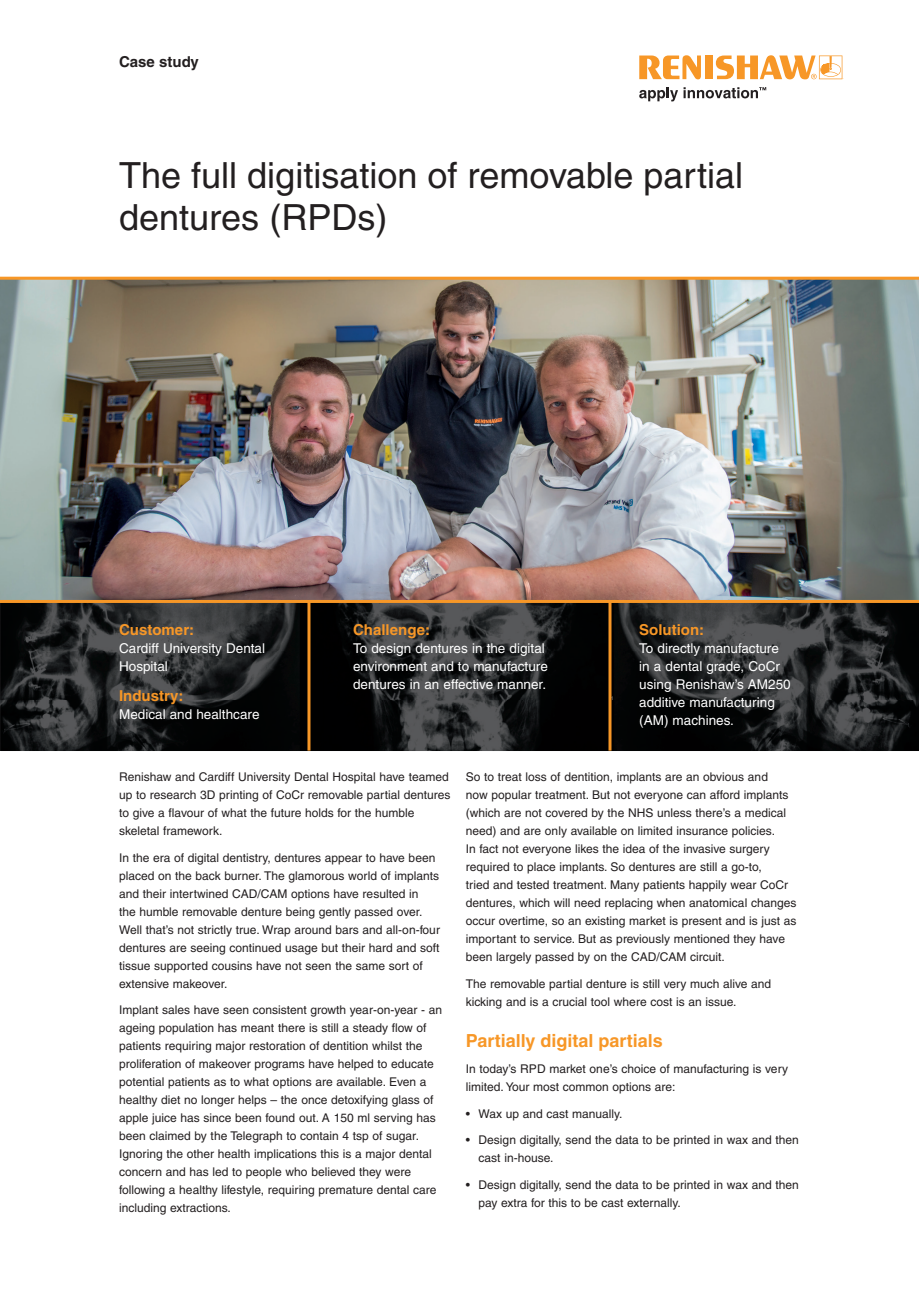
<style>
.page{position:relative;width:919px;height:1289px;background:#fff}
.page>*{position:absolute;margin:0;border:0;box-sizing:border-box;transform-origin:0 0}
.t1{font:36px/42px "Helvetica";color:#231f20}
.t2{font:700 18px "Helvetica";color:#f79727}
.t3{font:700 15px "Helvetica";color:#f79727}
.t4{font:700 15px "Helvetica";color:#231f20}
.t5{font:13.5px/18px "Helvetica";color:#fff}
.t6{font:12px/18px "Helvetica";color:#231f20}
</style>
<div class="page">
<img style="left:0;top:603px;width:918px;height:147px">
<hr style="left:307px;top:601px;width:3px;height:149px;background:#f79727">
<hr style="left:608px;top:601px;width:3px;height:149px;background:#f79727">
<svg style="left:639px;top:55px;width:62px;height:24px"></svg>
<div style="left:705px;top:55px;width:8px;height:24px;background:#f79727"></div>
<svg style="left:715px;top:55px;width:127px;height:24px"></svg>
<svg style="left:639px;top:87px;width:127px;height:14px"></svg>
<img style="left:0;top:277px;width:918px;height:326px">
<p class="t4" style="left:119px;top:52px;width:81px">Case study</p>
<h1 class="t1" style="left:119px;top:154px;width:625px">The full digitisation of removable partial dentures (RPDs)</h1>
<p class="t3" style="left:119px;top:620px;width:76px">Customer:</p>
<p class="t5" style="left:119px;top:638px;width:147px">Cardiff University Dental<br>Hospital</p>
<p class="t3" style="left:119px;top:687px;width:66px">Industry:</p>
<p class="t5" style="left:119px;top:705px;width:142px">Medical and healthcare</p>
<p class="t3" style="left:353px;top:620px;width:78px">Challenge:</p>
<p class="t5" style="left:353px;top:638px;width:196px">To design dentures in the digital environment and to manufacture dentures in an effective manner.</p>
<p class="t3" style="left:639px;top:620px;width:66px">Solution:</p>
<p class="t5" style="left:639px;top:638px;width:153px">To directly manufacture in a dental grade, CoCr using Renishaw’s AM250 additive manufacturing (AM) machines.</p>
<p class="t6" style="left:119px;top:768px;width:333px">Renishaw and Cardiff University Dental Hospital have teamed up to research 3D printing of CoCr removable partial dentures to give a flavour of what the future holds for the humble skeletal framework.</p>
<p class="t6" style="left:119px;top:848px;width:322px">In the era of digital dentistry, dentures appear to have been placed on the back burner. The glamorous world of implants and their intertwined CAD/CAM options have resulted in<br>the humble removable denture being gently passed over.<br>Well that’s not strictly true. Wrap around bars and all-on-four dentures are seeing continued usage but their hard and soft tissue supported cousins have not seen the same sort of extensive makeover.</p>
<p class="t6" style="left:119px;top:1001px;width:324px">Implant sales have seen consistent growth year-on-year - an ageing population has meant there is still a steady flow of patients requiring major restoration of dentition whilst the proliferation of makeover programs have helped to educate potential patients as to what options are available. Even a healthy diet no longer helps – the once detoxifying glass of apple juice has since been found out. A 150 ml serving has been claimed by the Telegraph to contain 4 tsp of sugar.<br>Ignoring the other health implications this is a major dental concern and has led to people who believed they were following a healthy lifestyle, requiring premature dental care including extractions.</p>
<p class="t6" style="left:466px;top:768px;width:332px">So to treat loss of dentition, implants are an obvious and<br>now popular treatment. But not everyone can afford implants (which are not covered by the NHS unless there’s a medical need) and are only available on limited insurance policies.<br>In fact not everyone likes the idea of the invasive surgery required to place implants. So dentures are still a go-to,<br>tried and tested treatment. Many patients happily wear CoCr dentures, which will need replacing when anatomical changes occur overtime, so an existing market is present and is just as important to service. But as previously mentioned they have been largely passed by on the CAD/CAM circuit.</p>
<p class="t6" style="left:466px;top:974px;width:307px">The removable partial denture is still very much alive and kicking and is a crucial tool where cost is an issue.</p>
<h2 class="t2" style="left:466px;top:1029px;width:198px">Partially digital partials</h2>
<p class="t6" style="left:466px;top:1060px;width:323px">In today’s RPD market one’s choice of manufacturing is very limited. Your most common options are:</p>
<p class="t6" style="left:466px;top:1104px;width:158px">• Wax up and cast manually.</p>
<p class="t6" style="left:478px;top:1131px;width:322px;text-indent:-13px">• Design digitally, send the data to be printed in wax and then cast in-house.</p>
<p class="t6" style="left:478px;top:1175px;width:322px;text-indent:-13px">• Design digitally, send the data to be printed in wax and then pay extra for this to be cast externally.</p>
</div>
